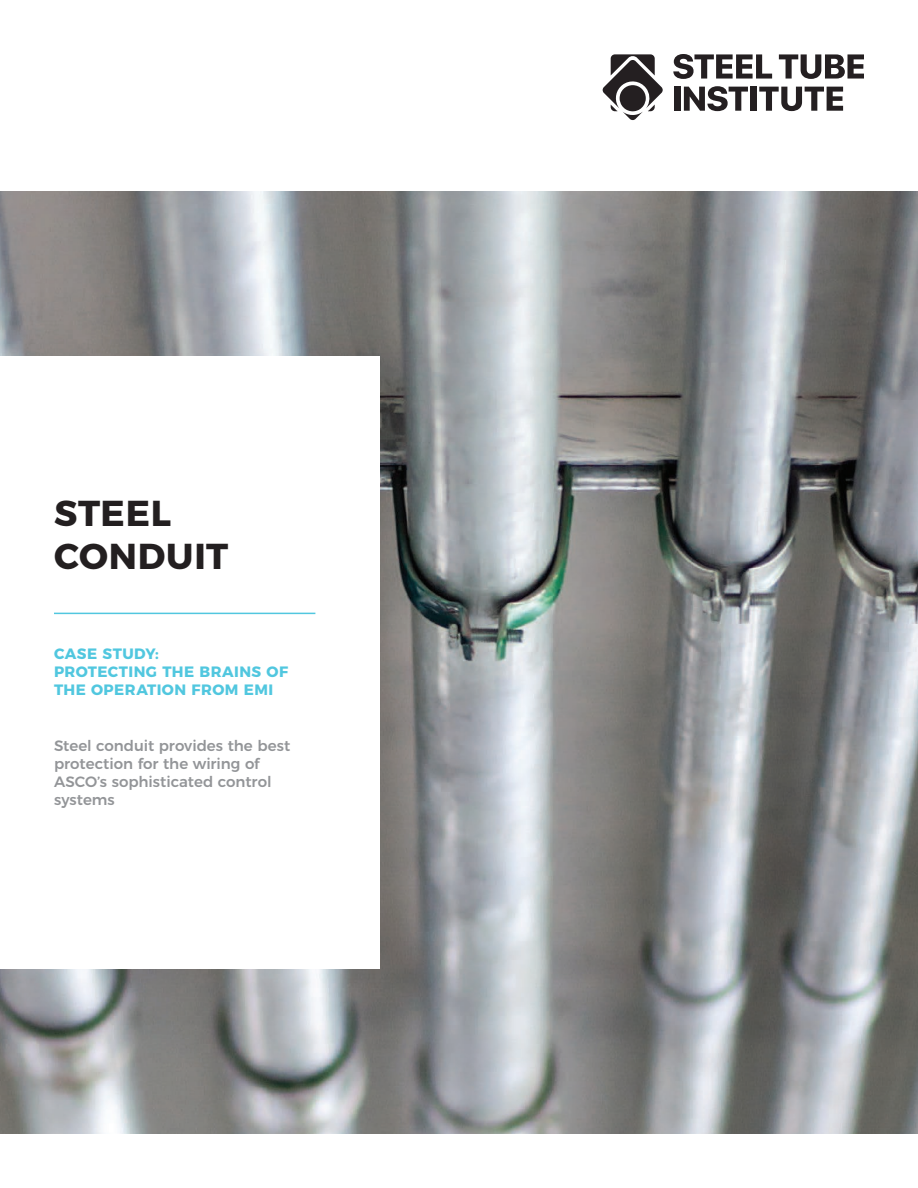
<style>
.page{position:relative;width:918px;height:1188px;background:#fff}
.page>*{position:absolute;margin:0;border:0;box-sizing:border-box;transform-origin:0 0}
.t1{font:700 36px/43.2px "Montserrat";letter-spacing:.02em;color:#231f20}
.t2{font:500 15px/18px "Montserrat";color:#939598}
.t3{font:700 15px/18px "Montserrat";letter-spacing:.03em;color:#51c7df}
</style>
<div class="page">
<img style="left:0;top:192px;width:918px;height:942px">
<div style="left:0;top:356px;width:379px;height:613px;background:#fff"></div>
<hr style="left:54px;top:613px;width:261px;height:1px;background:#51c7df">
<svg style="left:673px;top:54px;width:99px;height:25px"></svg>
<svg style="left:779px;top:54px;width:85px;height:25px"></svg>
<div style="left:674px;top:87px;width:6px;height:24px;background:#241f21"></div>
<svg style="left:684px;top:86px;width:64px;height:25px"></svg>
<div style="left:751px;top:87px;width:6px;height:24px;background:#241f21"></div>
<svg style="left:759px;top:87px;width:84px;height:24px"></svg>
<svg style="left:602px;top:54px;width:61px;height:66px"></svg>
<p class="t1" style="left:54px;top:489px;width:176px">STEEL<br>CONDUIT</p>
<p class="t3" style="left:54px;top:643px;width:106px">CASE STUDY:</p>
<p class="t3" style="left:54px;top:661px;width:236px">PROTECTING THE BRAINS OF<br>THE OPERATION FROM EMI</p>
<p class="t2" style="left:54px;top:736px;width:238px">Steel conduit provides the best protection for the wiring of<br>ASCO’s sophisticated control systems</p>
</div>
